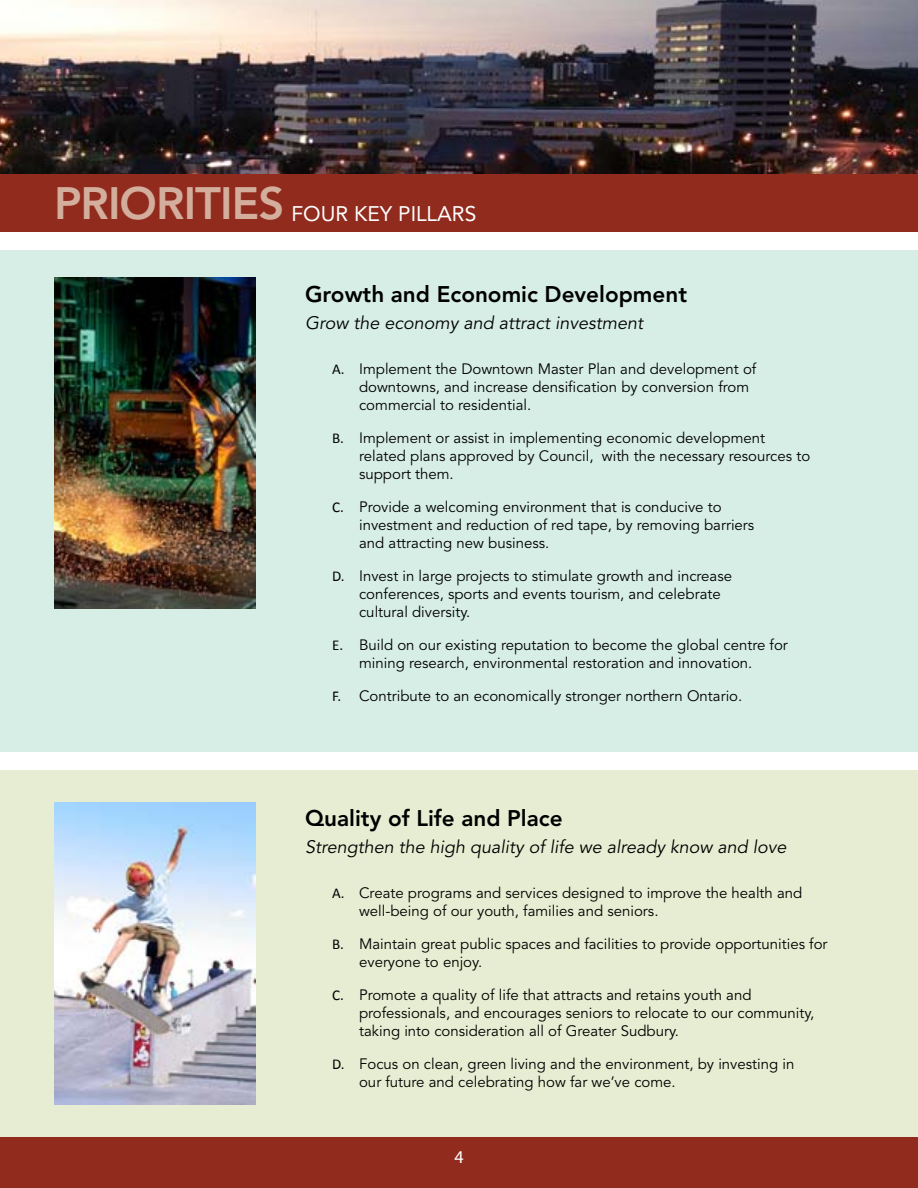
<style>
.page{position:relative;width:918px;height:1188px;background:#fff}
.page>*{position:absolute;margin:0;border:0;box-sizing:border-box;transform-origin:0 0}
.t1{font:800 45px "Avenir LT Std";letter-spacing:-.02em;color:#d4ae9d}
.t2{font:800 22.5px "Avenir LT Std";color:#000}
.t3{font:21px "Avenir LT Std";color:#fff}
.t4{font:italic 18px "Avenir LT Std";color:#000}
.t5{font:18px "Myriad Pro";color:#fff}
.t6{font:15px/18px "Avenir LT Std";color:#000}
.s1{font-family:"Calibri"}
</style>
<div class="page">
<img style="left:0;top:0;width:918px;height:174px">
<div style="left:0;top:174px;width:918px;height:58px;background:#902b1e"></div>
<div style="left:0;top:1134px;width:918px;height:54px;background:#902b1e"></div>
<div style="left:0;top:761px;width:918px;height:376px;background:#e7edd2"></div>
<div style="left:0;top:232px;width:918px;height:529px;background:#d7eee7"></div>
<img style="left:54px;top:278px;width:201px;height:330px">
<img style="left:54px;top:802px;width:201px;height:303px">
<div style="left:0;top:753px;width:918px;height:17px;background:#fff"></div>
<div style="left:0;top:232px;width:918px;height:18px;background:#fff"></div>
<p class="t1" style="left:54px;top:177px;width:232px">PRIORITIES</p>
<p class="t3" style="left:292px;top:202px;width:186px">FOUR KEY PILLARS</p>
<p class="t2" style="left:305px;top:281px;width:384px">Growth and Economic Development</p>
<p class="t4" style="left:305px;top:313px;width:339px">Grow the economy and attract investment</p>
<p class="t6" style="left:359px;top:361px;width:399px;text-indent:-27px"><span class="s1">A.</span> Implement the Downtown Master Plan and development of downtowns, and increase densification by conversion from commercial to residential.</p>
<p class="t6" style="left:359px;top:430px;width:453px;text-indent:-27px"><span class="s1">B.</span> Implement or assist in implementing economic development related plans approved by Council, with the necessary resources to support them.</p>
<p class="t6" style="left:359px;top:499px;width:397px;text-indent:-27px"><span class="s1">C.</span> Provide a welcoming environment that is conducive to investment and reduction of red tape, by removing barriers and attracting new business.</p>
<p class="t6" style="left:359px;top:568px;width:375px;text-indent:-27px"><span class="s1">D.</span> Invest in large projects to stimulate growth and increase conferences, sports and events tourism, and celebrate cultural diversity.</p>
<p class="t6" style="left:332px;top:637px;width:457px;text-align:center"><span class="s1">E.</span> Build on our existing reputation to become the global centre for mining research, environmental restoration and innovation.</p>
<p class="t6" style="left:332px;top:688px;width:412px"><span class="s1">F.</span> Contribute to an economically stronger northern Ontario.</p>
<p class="t2" style="left:305px;top:805px;width:259px">Quality of Life and Place</p>
<p class="t4" style="left:305px;top:836px;width:483px">Strengthen the high quality of life we already know and love</p>
<p class="t6" style="left:359px;top:884px;width:445px;text-indent:-27px"><span class="s1">A.</span> Create programs and services designed to improve the health and well-being of our youth, families and seniors.</p>
<p class="t6" style="left:359px;top:935px;width:470px;text-indent:-27px"><span class="s1">B.</span> Maintain great public spaces and facilities to provide opportunities for everyone to enjoy.</p>
<p class="t6" style="left:359px;top:986px;width:457px;text-indent:-27px"><span class="s1">C.</span> Promote a quality of life that attracts and retains youth and professionals, and encourages seniors to relocate to our community, taking into consideration all of Greater Sudbury.</p>
<p class="t6" style="left:359px;top:1055px;width:437px;text-indent:-27px"><span class="s1">D.</span> Focus on clean, green living and the environment, by investing in our future and celebrating how far we’ve come.</p>
<p class="t5" style="left:454px;top:1145px;width:11px">4</p>
</div>
